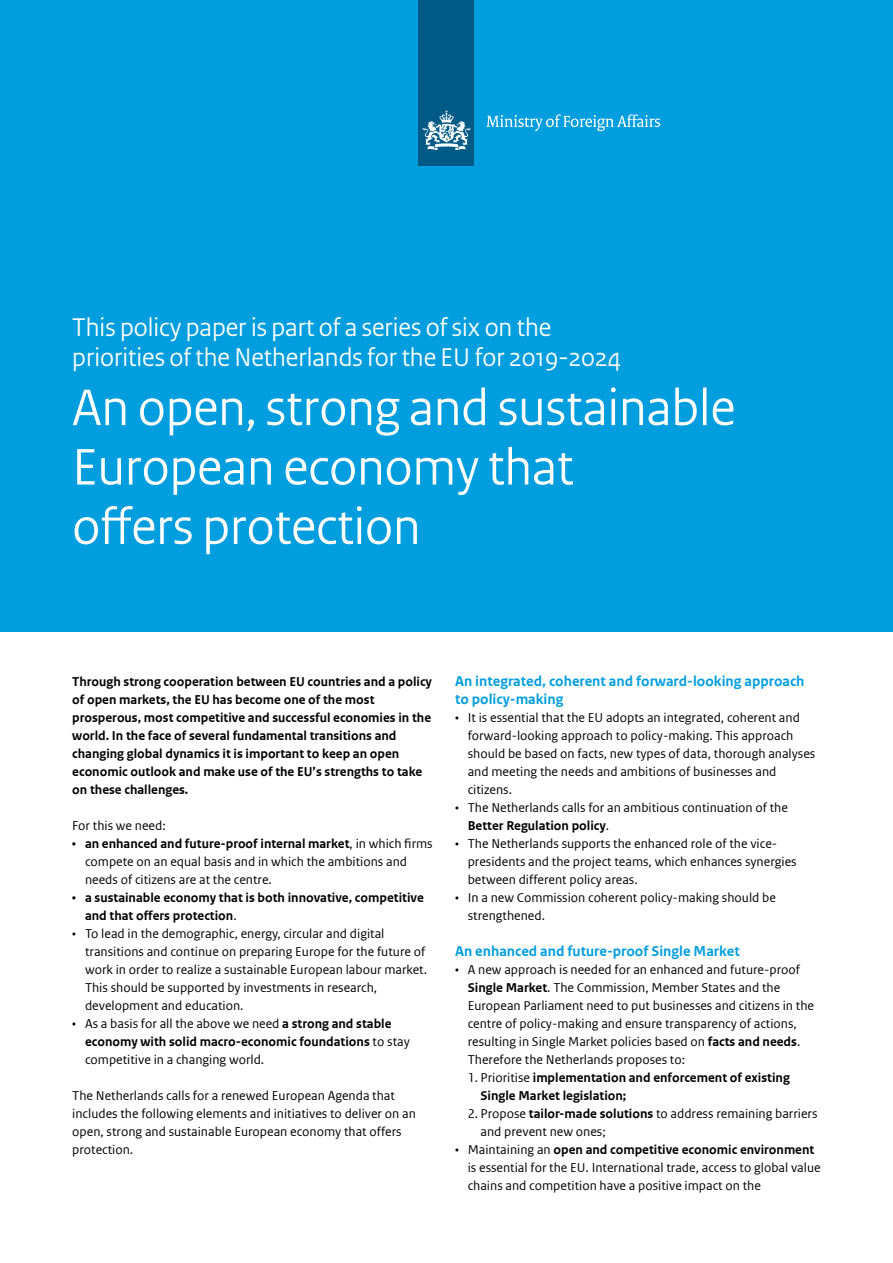
<style>
.page{position:relative;width:893px;height:1263px;background:#fff}
.page>*{position:absolute;margin:0;border:0;box-sizing:border-box;transform-origin:0 0}
.t1{font:54px/59.4px "Rijksoverheid Sans Heading";color:#fff}
.t2{font:27px/29.7px "Rijksoverheid Sans Heading";color:#fff}
.t3{font:700 15px/18px "Rijksoverheid Sans Web Text";color:#009ede}
.t4{font:13.5px/18px "Rijksoverheid Sans Web Text";color:#000}
.t5{font:700 13.5px/18px "Rijksoverheid Sans Web Text";color:#000}
.s1{font-weight:700}
.s2{font-weight:400}
</style>
<div class="page">
<div style="left:0;top:0;width:893px;height:631px;background:#009ede"></div>
<div style="left:419px;top:0;width:55px;height:166px;background:#005a86"></div>
<svg style="left:423px;top:110px;width:47px;height:40px"></svg>
<svg style="left:486px;top:114px;width:174px;height:17px"></svg>
<h2 class="t2" style="left:72px;top:313px;width:550px">This policy paper is part of a series of six on the priorities of the Netherlands for the EU for 2019-2024</h2>
<h1 class="t1" style="left:72px;top:378px;width:665px">An open, strong and sustainable<br>European economy that<br>offers protection</h1>
<p class="t5" style="left:72px;top:673px;width:361px">Through strong cooperation between EU countries and a policy of open markets, the EU has become one of the most prosperous, most competitive and successful economies in the world. In the face of several fundamental transitions and changing global dynamics it is important to keep an open economic outlook and make use of the EU’s strengths to take on these challenges.</p>
<p class="t4" style="left:72px;top:816px;width:95px">For this we need:</p>
<p class="t4" style="left:85px;top:834px;width:349px;text-indent:-13px"><span class="s1">• an enhanced and future-proof internal market</span>, in which firms compete on an equal basis and in which the ambitions and needs of citizens are at the centre.</p>
<p class="t5" style="left:85px;top:889px;width:340px;text-indent:-13px">• a sustainable economy that is both innovative, competitive and that offers protection<span class="s2">.</span></p>
<p class="t4" style="left:85px;top:924px;width:343px;text-indent:-13px">• To lead in the demographic, energy, circular and digital transitions and continue on preparing Europe for the future of work in order to realize a sustainable European labour market.<br>This should be supported by investments in research, development and education.</p>
<p class="t4" style="left:85px;top:1014px;width:326px;text-indent:-13px">• As a basis for all the above we need <span class="s1">a strong and stable economy with solid macro-economic foundations</span> to stay competitive in a changing world.</p>
<p class="t4" style="left:72px;top:1086px;width:345px">The Netherlands calls for a renewed European Agenda that includes the following elements and initiatives to deliver on an open, strong and sustainable European economy that offers protection.</p>
<p class="t3" style="left:455px;top:672px;width:351px">An integrated, coherent and forward-looking approach to policy-making</p>
<p class="t4" style="left:468px;top:708px;width:349px;text-indent:-13px">• It is essential that the EU adopts an integrated, coherent and forward-looking approach to policy-making. This approach should be based on facts, new types of data, thorough analyses and meeting the needs and ambitions of businesses and citizens.</p>
<p class="t4" style="left:468px;top:798px;width:322px;text-indent:-13px">• The Netherlands calls for an ambitious continuation of the<br><span class="s1">Better Regulation policy</span>.</p>
<p class="t4" style="left:468px;top:834px;width:330px;text-indent:-13px">• The Netherlands supports the enhanced role of the vice&shy;presidents and the project teams, which enhances synergies between different policy areas.</p>
<p class="t4" style="left:468px;top:888px;width:310px;text-indent:-13px">• In a new Commission coherent policy-making should be strengthened.</p>
<p class="t3" style="left:455px;top:942px;width:286px">An enhanced and future-proof Single Market</p>
<p class="t4" style="left:468px;top:960px;width:348px;text-indent:-13px">• A new approach is needed for an enhanced and future-proof <span class="s1">Single Market</span>. The Commission, Member States and the European Parliament need to put businesses and citizens in the centre of policy-making and ensure transparency of actions, resulting in Single Market policies based on <span class="s1">facts and needs</span>.<br>Therefore the Netherlands proposes to:</p>
<p class="t5" style="left:480px;top:1069px;width:311px;text-indent:-13px"><span class="s2">1. Prioritise</span> implementation and enforcement of existing<br>Single Market legislation;</p>
<p class="t4" style="left:480px;top:1104px;width:339px;text-indent:-13px">2. Propose <span class="s1">tailor-made solutions</span> to address remaining barriers and prevent new ones;</p>
<p class="t4" style="left:468px;top:1140px;width:354px;text-indent:-13px">• Maintaining an <span class="s1">open and competitive economic environment </span>is essential for the EU. International trade, access to global value chains and competition have a positive impact on the</p>
</div>
